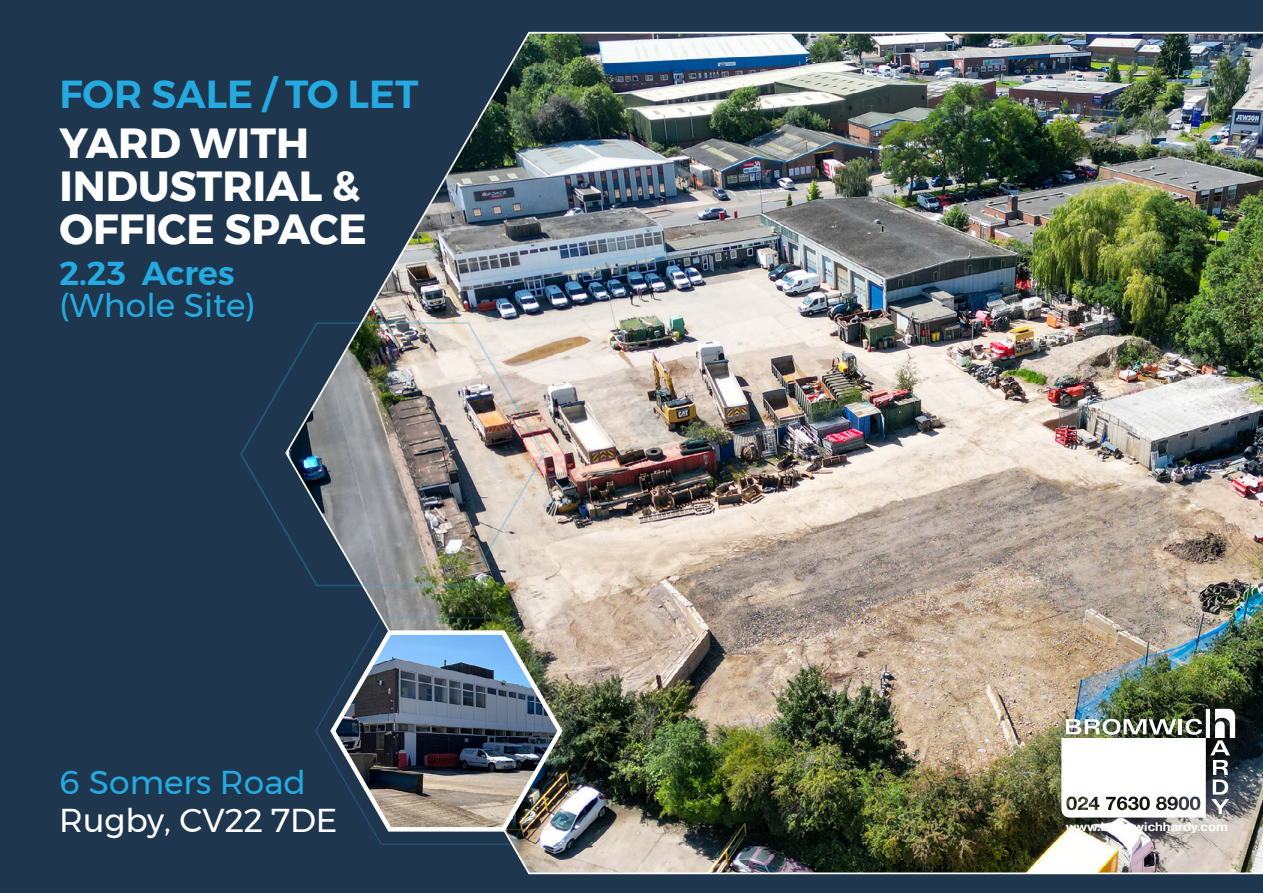
<style>
.page{position:relative;width:1263px;height:893px;background:#1e374e}
.page>*{position:absolute;margin:0;border:0;box-sizing:border-box;transform-origin:0 0}
.t1{font:700 42px/43px "Montserrat";color:#fff}
.t2{font:600 39px "Montserrat";color:#24aae1}
.t3{font:33px "Montserrat";color:#24aae1}
.t4{font:33px "Montserrat";color:#fff}
.t5{font:600 33px "Montserrat";color:#24aae1}
.t6{font:700 12.15px "Helvetica Neue";color:#fff;scale:1.08 1}
</style>
<div class="page">
<img style="left:315px;top:31px;width:948px;height:844px">
<img style="left:565px;top:632px;width:40px;height:198px">
<img style="left:328px;top:626px;width:237px;height:208px">
<img style="left:1061px;top:709px;width:174px;height:108px">
<img style="left:240px;top:322px;width:305px;height:264px">
<p class="t2" style="left:59px;top:63px;width:361px">FOR SALE / TO LET</p>
<p class="t1" style="left:59px;top:122px;width:309px">YARD WITH<br>INDUSTRIAL &amp;<br>OFFICE SPACE</p>
<p class="t5" style="left:59px;top:248px;width:177px">2.23 Acres</p>
<p class="t3" style="left:59px;top:280px;width:198px">(Whole Site)</p>
<p class="t3" style="left:59px;top:757px;width:248px">6 Somers Road</p>
<p class="t4" style="left:59px;top:795px;width:280px">Rugby, CV22 7DE</p>
<p class="t6" style="left:1066px;top:817px;width:152px">www.bromwichhardy.com</p>
</div>
